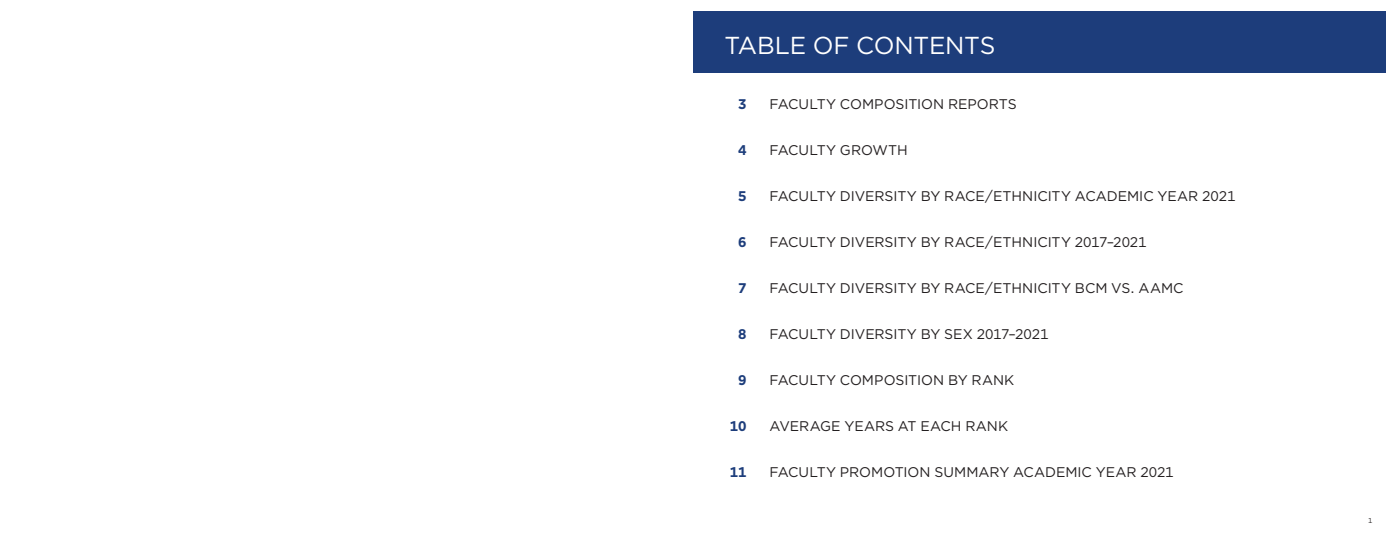
<style>
.page{position:relative;width:1386px;height:536px;background:#fff}
.page>*{position:absolute;margin:0;border:0;box-sizing:border-box;transform-origin:0 0}
.t1{font:24.5px "Gotham";letter-spacing:-.015em;color:#fff}
.t2{font:14px "Gotham";color:#231f20}
.t3{font:700 14px "Gotham";color:#1d3d7b}
.t4{font:7px "Gotham";color:#231f20}
</style>
<div class="page">
<div style="left:693px;top:11px;width:693px;height:61px;background:#1d3d7b"></div>
<h1 class="t1" style="left:725px;top:30px;width:272px">TABLE OF CONTENTS</h1>
<p class="t3" style="left:738px;top:94px;width:10px">3</p>
<p class="t2" style="left:770px;top:95px;width:249px">FACULTY COMPOSITION REPORTS</p>
<p class="t3" style="left:738px;top:140px;width:10px">4</p>
<p class="t2" style="left:770px;top:141px;width:140px">FACULTY GROWTH</p>
<p class="t3" style="left:738px;top:186px;width:10px">5</p>
<p class="t2" style="left:770px;top:187px;width:467px">FACULTY DIVERSITY BY RACE/ETHNICITY ACADEMIC YEAR 2021</p>
<p class="t3" style="left:738px;top:232px;width:10px">6</p>
<p class="t2" style="left:770px;top:233px;width:379px">FACULTY DIVERSITY BY RACE/ETHNICITY 2017–2021</p>
<p class="t3" style="left:738px;top:279px;width:10px">7</p>
<p class="t2" style="left:770px;top:279px;width:416px">FACULTY DIVERSITY BY RACE/ETHNICITY BCM VS. AAMC</p>
<p class="t3" style="left:738px;top:325px;width:10px">8</p>
<p class="t2" style="left:770px;top:325px;width:280px">FACULTY DIVERSITY BY SEX 2017–2021</p>
<p class="t3" style="left:738px;top:371px;width:10px">9</p>
<p class="t2" style="left:770px;top:371px;width:246px">FACULTY COMPOSITION BY RANK</p>
<p class="t3" style="left:730px;top:417px;width:18px">10</p>
<p class="t2" style="left:770px;top:417px;width:240px">AVERAGE YEARS AT EACH RANK</p>
<p class="t3" style="left:730px;top:463px;width:18px">11</p>
<p class="t2" style="left:770px;top:463px;width:406px">FACULTY PROMOTION SUMMARY ACADEMIC YEAR 2021</p>
<p class="t4" style="left:1368px;top:516px;width:6px">1</p>
</div>
